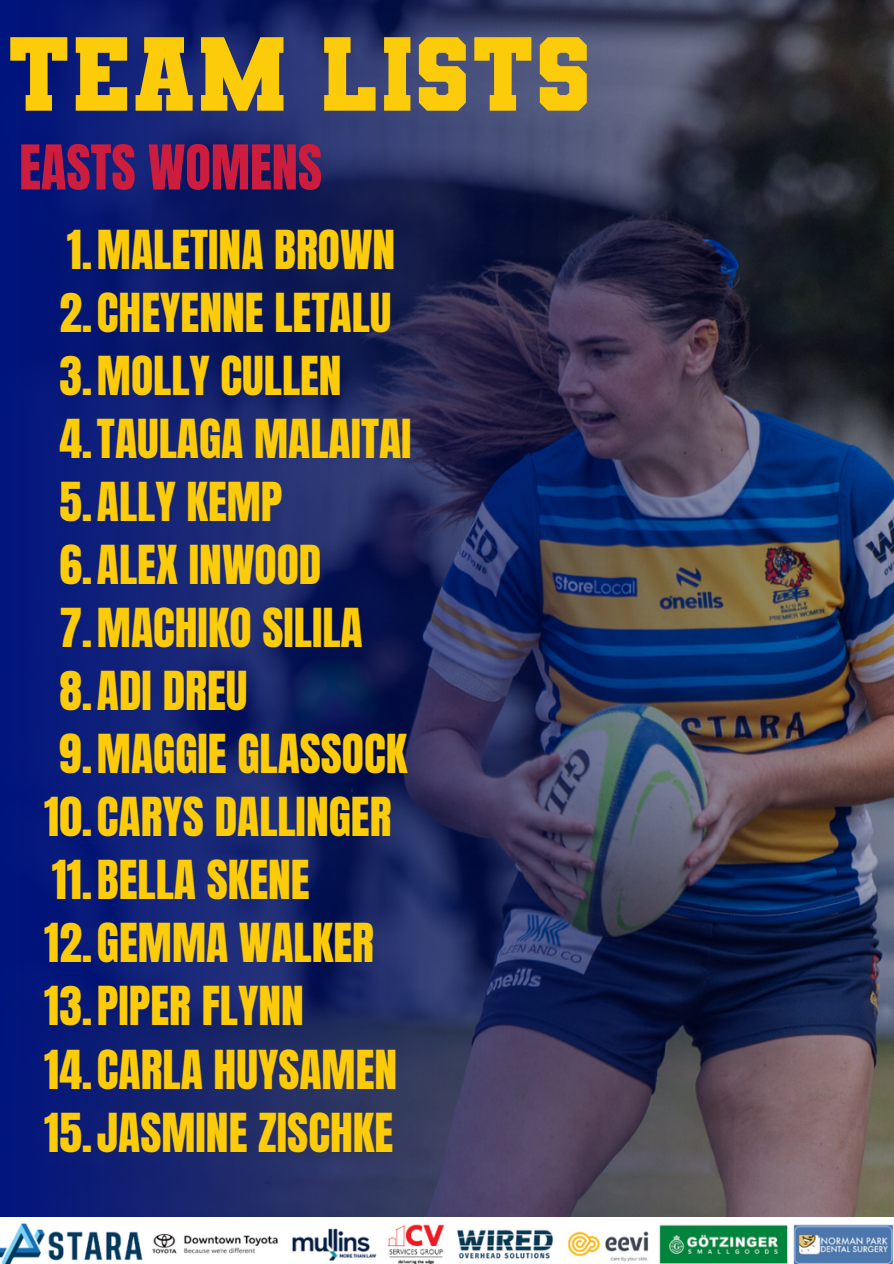
<style>
.page{position:relative;width:894px;height:1264px;background:#fff}
.page>*{position:absolute;margin:0;border:0;box-sizing:border-box;transform-origin:0 0}
.t1{font:700 105px "Varsity Team";color:#fccb0a}
.t2{font:52.5px "Anton";color:#cc1d3e}
.t3{font:45.6px "Anton";color:#fccb0a}
</style>
<div class="page">
<img style="left:0;top:0;width:893px;height:1263px">
<h1 class="t1" style="left:6px;top:17px;width:586px">TEAM LISTS</h1>
<h2 class="t2" style="left:19px;top:130px;width:304px">EASTS WOMENS</h2>
<p class="t3" style="left:67px;top:217px;width:330px">1.MALETINA BROWN</p>
<p class="t3" style="left:59px;top:280px;width:333px">2.CHEYENNE LETALU</p>
<p class="t3" style="left:59px;top:343px;width:284px">3.MOLLY CULLEN</p>
<p class="t3" style="left:59px;top:406px;width:354px">4.TAULAGA MALAITAI</p>
<p class="t3" style="left:59px;top:469px;width:224px">5.ALLY KEMP</p>
<p class="t3" style="left:59px;top:532px;width:263px">6.ALEX INWOOD</p>
<p class="t3" style="left:59px;top:595px;width:305px">7.MACHIKO SILILA</p>
<p class="t3" style="left:59px;top:658px;width:189px">8.ADI DREU</p>
<p class="t3" style="left:59px;top:721px;width:350px">9.MAGGIE GLASSOCK</p>
<p class="t3" style="left:44px;top:784px;width:349px">10.CARYS DALLINGER</p>
<p class="t3" style="left:52px;top:847px;width:259px">11.BELLA SKENE</p>
<p class="t3" style="left:44px;top:910px;width:331px">12.GEMMA WALKER</p>
<p class="t3" style="left:44px;top:973px;width:261px">13.PIPER FLYNN</p>
<p class="t3" style="left:44px;top:1036px;width:354px">14.CARLA HUYSAMEN</p>
<p class="t3" style="left:44px;top:1099px;width:350px">15.JASMINE ZISCHKE</p>
</div>
